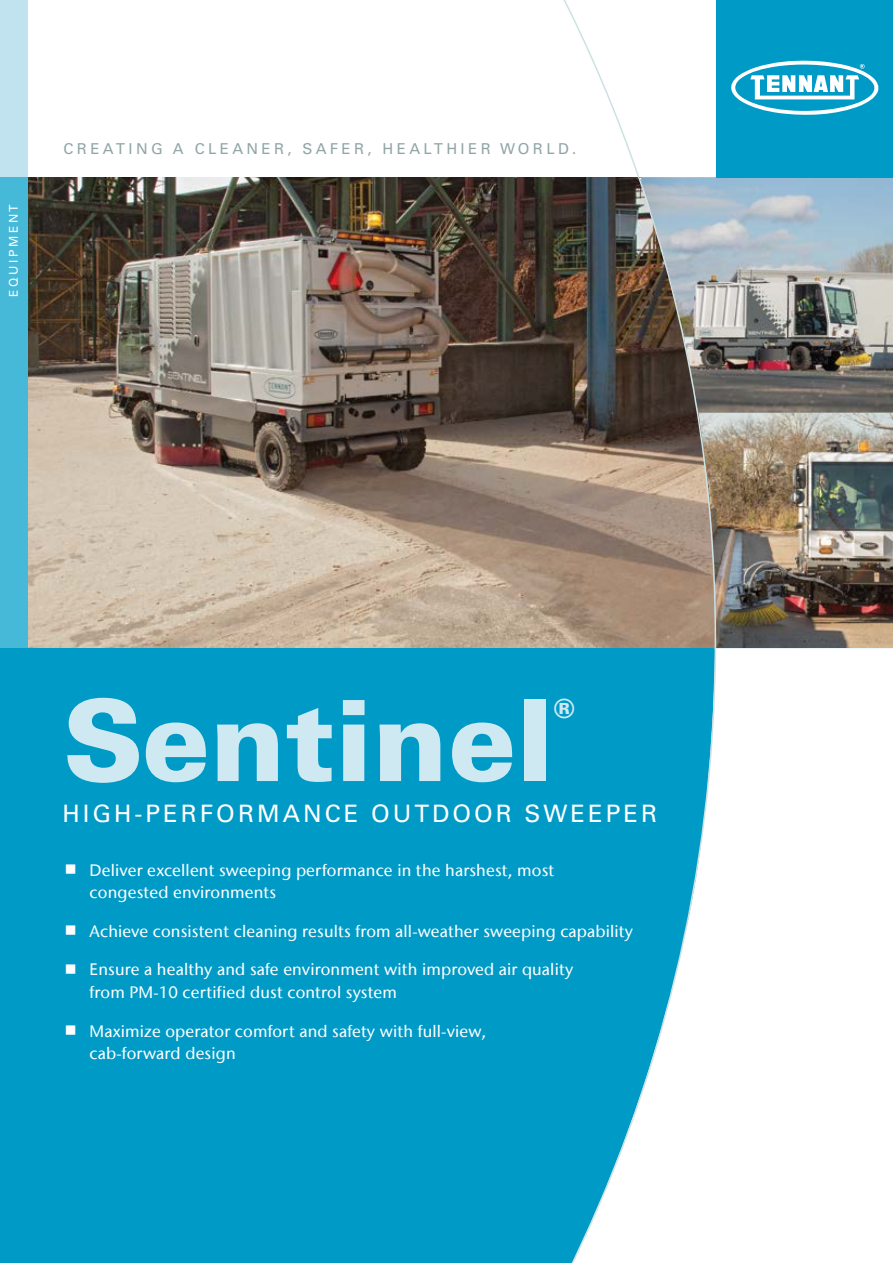
<style>
.page{position:relative;width:893px;height:1263px;background:#fff}
.page>*{position:absolute;margin:0;border:0;box-sizing:border-box;transform-origin:0 0}
.t1{font:900 112.5px "Univers";color:#cfe9f2}
.t2{font:900 26.25px "Univers";color:#cfe9f2}
.t3{font:24px "Univers LT Std";letter-spacing:.125em;color:#fff}
.t4{font:500 16.5px/22.5px "Stone Sans IIITC Com";letter-spacing:.01em;color:#fff}
.t5{font:15px "Univers";letter-spacing:.225em;color:#91a5a5}
.t6{font:12px "Univers";letter-spacing:.225em;color:#fff}
</style>
<div class="page">
<img style="left:27px;top:177px;width:528px;height:471px">
<div style="left:0;top:648px;width:893px;height:615px;background:#009ac7"></div>
<img style="left:717px;top:177px;width:176px;height:236px">
<img style="left:717px;top:413px;width:176px;height:235px">
<div style="left:717px;top:648px;width:176px;height:615px;background:#fff"></div>
<svg style="left:571px;top:651px;width:146px;height:612px"></svg>
<div style="left:0;top:0;width:27px;height:177px;background:#c1e2ef"></div>
<div style="left:0;top:177px;width:27px;height:471px;background:#46b9d9"></div>
<div style="left:716px;top:0;width:177px;height:177px;background:#009ac7"></div>
<svg style="left:731px;top:60px;width:148px;height:55px"></svg>
<img style="left:555px;top:0;width:162px;height:651px">
<p class="t6" style="left:7px;top:297px;width:95px;rotate:-90deg">EQUIPMENT</p>
<p class="t5" style="left:64px;top:139px;width:514px">CREATING A CLEANER, SAFER, HEALTHIER WORLD.</p>
<h1 class="t1" style="left:63px;top:670px;width:493px">Sentinel</h1>
<h3 class="t3" style="left:63px;top:799px;width:596px">HIGH-PERFORMANCE OUTDOOR SWEEPER</h3>
<h2 class="t2" style="left:554px;top:692px;width:22px">®</h2>
<p class="t4" style="left:90px;top:858px;width:466px">Deliver excellent sweeping performance in the harshest, most congested environments</p>
<p class="t4" style="left:90px;top:919px;width:545px">Achieve consistent cleaning results from all-weather sweeping capability</p>
<p class="t4" style="left:90px;top:958px;width:485px">Ensure a healthy and safe environment with improved air quality from PM-10 certified dust control system</p>
<p class="t4" style="left:90px;top:1019px;width:398px">Maximize operator comfort and safety with full-view, cab-forward design</p>
</div>
